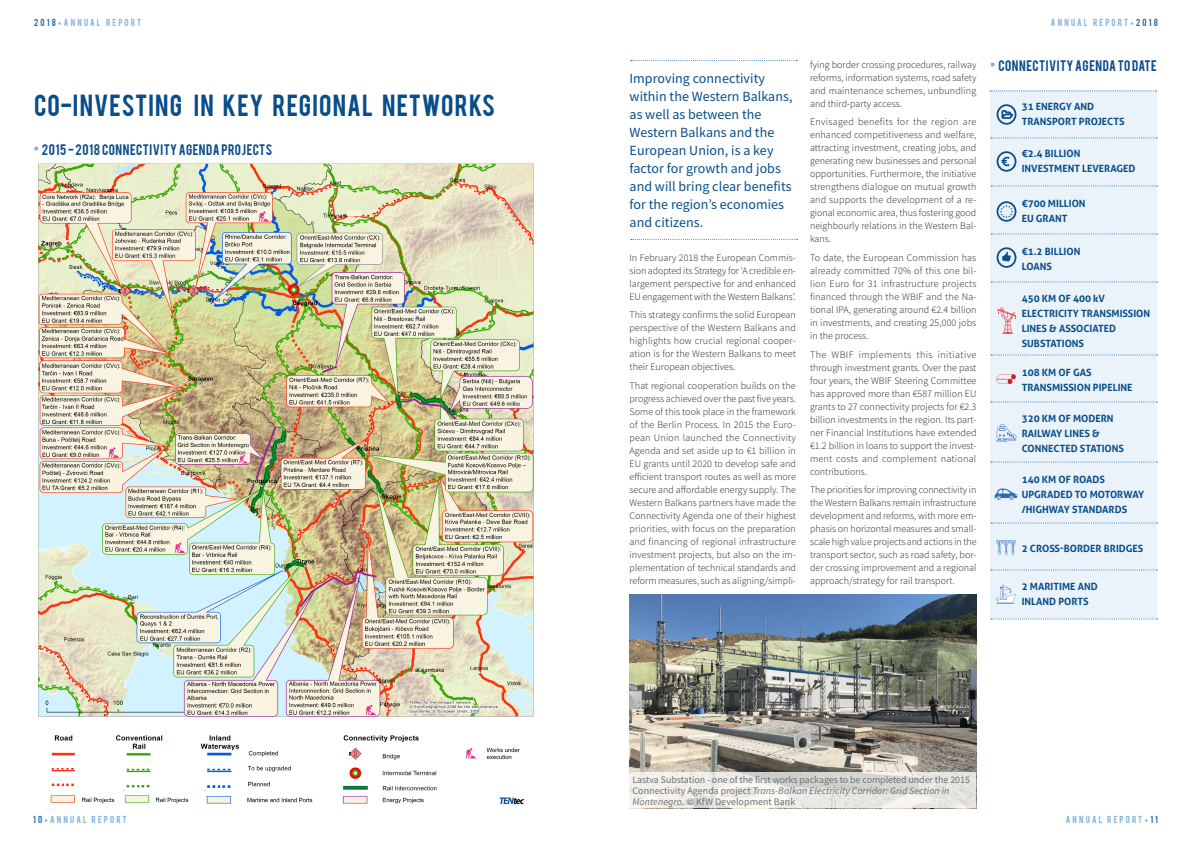
<style>
.page{position:relative;width:1191px;height:842px;background:#fff}
.page>*{position:absolute;margin:0;border:0;box-sizing:border-box;transform-origin:0 0}
.t1{font:24px "Bebas";letter-spacing:.045em;color:#094d8a}
.t2{font:14px/18px "Source Sans Pro";letter-spacing:.005em;color:#094d8a}
.t3{font:12px "Bebas";letter-spacing:.04em;color:#094d8a}
.t4{font:300 10px/13px "Source Sans Pro";letter-spacing:.005em;color:#231f20;text-align:justify}
.t5{font:700 10px/15px "Aller";color:#094d8a}
.t6{font:10px/11px "Source Sans Pro";letter-spacing:-.005em;color:#6e7172}
.t7{font:8px "Bebas";letter-spacing:.27em;color:#81b2df}
.s1{color:#2b63ad}
.s2{font-family:"Calibri"}
.s3{font-family:"Aller Display";font-size:20px;color:#81b2df}
.s4{font-style:italic}
.s5{color:#2169b4}
</style>
<div class="page">
<img style="left:38px;top:163px;width:496px;height:642px">
<svg style="left:630px;top:60px;width:167px;height:1px"></svg>
<svg style="left:631px;top:239px;width:166px;height:1px"></svg>
<div style="left:990px;top:90px;width:167px;height:528px;background:#eaf3fa"></div>
<svg style="left:996px;top:104px;width:20px;height:21px"></svg>
<svg style="left:996px;top:151px;width:20px;height:21px"></svg>
<svg style="left:996px;top:201px;width:20px;height:21px"></svg>
<svg style="left:996px;top:247px;width:20px;height:21px"></svg>
<svg style="left:990px;top:90px;width:166px;height:1px"></svg>
<svg style="left:990px;top:137px;width:167px;height:1px"></svg>
<svg style="left:991px;top:185px;width:166px;height:1px"></svg>
<svg style="left:991px;top:233px;width:166px;height:1px"></svg>
<svg style="left:991px;top:281px;width:166px;height:1px"></svg>
<svg style="left:991px;top:354px;width:166px;height:1px"></svg>
<svg style="left:990px;top:401px;width:167px;height:1px"></svg>
<svg style="left:990px;top:461px;width:167px;height:1px"></svg>
<svg style="left:991px;top:522px;width:166px;height:1px"></svg>
<svg style="left:990px;top:569px;width:167px;height:1px"></svg>
<svg style="left:991px;top:618px;width:166px;height:1px"></svg>
<img style="left:630px;top:594px;width:346px;height:178px">
<svg style="left:629px;top:772px;width:347px;height:36px;fill:#eae8e5"></svg>
<svg style="left:996px;top:374px;width:20px;height:10px"></svg>
<svg style="left:996px;top:584px;width:19px;height:20px"></svg>
<svg style="left:994px;top:488px;width:23px;height:12px"></svg>
<svg style="left:996px;top:540px;width:20px;height:15px"></svg>
<svg style="left:996px;top:307px;width:20px;height:27px"></svg>
<svg style="left:996px;top:424px;width:20px;height:17px"></svg>
<p class="t7" style="left:34px;top:17px;width:108px"><span class="s1">2018</span><span class="s2">•</span>ANNUAL REPORT</p>
<p class="t7" style="left:1051px;top:17px;width:108px">ANNUAL REPORT<span class="s2">•</span><span class="s1">2018</span></p>
<h1 class="t1" style="left:34px;top:88px;width:462px">CO-INVESTING IN KEY REGIONAL NETWORKS</h1>
<p class="t3" style="left:33px;top:141px;width:240px"><span class="s3">·</span> 2015 - 2018 CONNECTIVITY AGENDA PROJECTS</p>
<h2 class="t2" style="left:629px;top:69px;width:164px">Improving connectivity within the Western Balkans, as well as between the<br>Western Balkans and the<br>European Union, is a key factor for growth and jobs and will bring clear benefits for the region’s economies and citizens.</h2>
<p class="t4" style="left:629px;top:251px;width:168px">In February 2018 the European Commis&shy;sion adopted its Strategy for ‘A credible en&shy;largement perspective for and enhanced EU engagement with the Western Balkans’.</p>
<p class="t4" style="left:629px;top:308px;width:168px">This strategy confirms the solid European perspective of the Western Balkans and highlights how crucial regional cooper&shy;ation is for the Western Balkans to meet their European objectives.</p>
<p class="t4" style="left:629px;top:379px;width:168px">That regional cooperation builds on the progress achieved over the past five years.<br>Some of this took place in the framework of the Berlin Process. In 2015 the Euro&shy;pean Union launched the Connectivity Agenda and set aside up to €1 billion in EU grants until 2020 to develop safe and efficient transport routes as well as more secure and affordable energy supply. The Western Balkans partners have made the Connectivity Agenda one of their highest priorities, with focus on the preparation and financing of regional infrastructure investment projects, but also on the im&shy;plementation of technical standards and reform measures, such as aligning/simpli-</p>
<p class="t4" style="left:810px;top:58px;width:168px">fying border crossing procedures, railway reforms, information systems, road safety and maintenance schemes, unbundling and third-party access.</p>
<p class="t4" style="left:810px;top:115px;width:168px">Envisaged benefits for the region are enhanced competitiveness and welfare, attracting investment, creating jobs, and generating new businesses and personal opportunities. Furthermore, the initiative strengthens dialogue on mutual growth and supports the development of a re&shy;gional economic area, thus fostering good neighbourly relations in the Western Bal&shy;kans.</p>
<p class="t4" style="left:810px;top:251px;width:168px">To date, the European Commission has already committed 70% of this one bil&shy;lion Euro for 31 infrastructure projects financed through the WBIF and the Na&shy;tional IPA, generating around €2.4 billion in investments, and creating 25,000 jobs in the process.</p>
<p class="t4" style="left:810px;top:348px;width:168px">The WBIF implements this initiative through investment grants. Over the past four years, the WBIF Steering Committee has approved more than €587 million EU grants to 27 connectivity projects for €2.3 billion investments in the region. Its part&shy;ner Financial Institutions have extended €1.2 billion in loans to support the invest&shy;ment costs and complement national contributions.</p>
<p class="t4" style="left:810px;top:483px;width:168px">The priorities for improving connectivity in the Western Balkans remain infrastructure development and reforms, with more em&shy;phasis on horizontal measures and small&shy;scale high value projects and actions in the transport sector, such as road safety, bor&shy;der crossing improvement and a regional approach/strategy for rail transport.</p>
<p class="t3" style="left:990px;top:57px;width:168px"><span class="s3">·</span> CONNECTIVITY AGENDA TO DATE</p>
<p class="t5" style="left:1021px;top:99px;width:104px">31 ENERGY AND<br>TRANSPORT PROJECTS</p>
<p class="t5" style="left:1021px;top:146px;width:115px">€2.4 BILLION<br>INVESTMENT LEVERAGED</p>
<p class="t5" style="left:1021px;top:196px;width:65px">€700 MILLION<br>EU GRANT</p>
<p class="t5" style="left:1021px;top:244px;width:60px">€1.2 BILLION<br>LOANS</p>
<p class="t5" style="left:1021px;top:291px;width:130px">450 KM OF 400 kV<br>ELECTRICITY TRANSMISSION<br>LINES &amp; ASSOCIATED<br>SUBSTATIONS</p>
<p class="t5" style="left:1021px;top:365px;width:112px">108 KM OF GAS<br>TRANSMISSION PIPELINE</p>
<p class="t5" style="left:1021px;top:410px;width:104px">320 KM OF MODERN<br>RAILWAY LINES &amp;<br>CONNECTED STATIONS</p>
<p class="t5" style="left:1021px;top:472px;width:124px">140 KM OF ROADS<br>UPGRADED TO MOTORWAY /HIGHWAY STANDARDS</p>
<p class="t5" style="left:1021px;top:540px;width:123px">2 CROSS-BORDER BRIDGES</p>
<p class="t5" style="left:1021px;top:579px;width:77px">2 MARITIME AND<br>INLAND PORTS</p>
<p class="t6" style="left:632px;top:774px;width:339px">Lastva Substation - one of the first works packages to be completed under the 2015<br>Connectivity Agenda project <span class="s4">Trans-Balkan Electricity Corridor: Grid Section in<br>Montenegro</span>. © KfW Development Bank</p>
<p class="t7" style="left:33px;top:814px;width:95px"><span class="s5">10</span><span class="s2">•</span>ANNUAL REPORT</p>
<p class="t7" style="left:1065px;top:814px;width:94px">ANNUAL REPORT<span class="s2">•</span><span class="s5">11</span></p>
</div>
